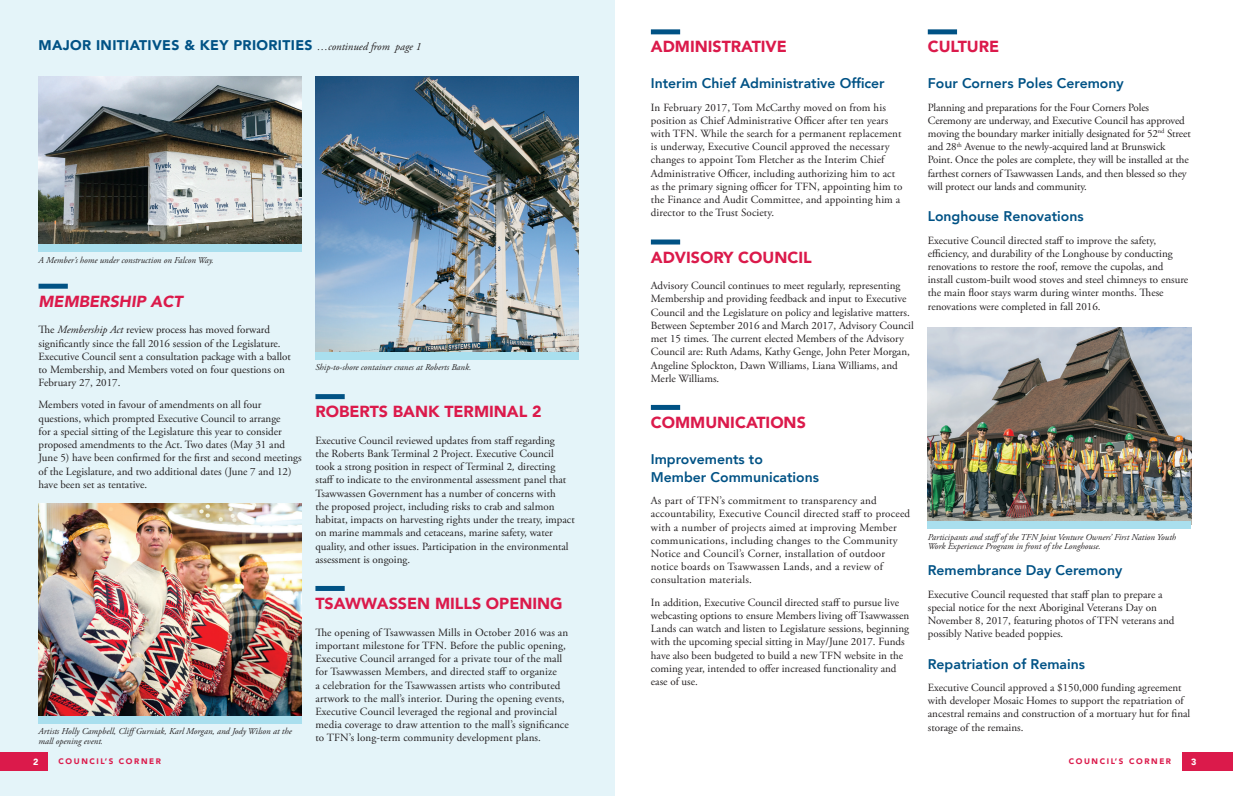
<style>
.page{position:relative;width:1233px;height:796px;background:#fff}
.page>*{position:absolute;margin:0;border:0;box-sizing:border-box;transform-origin:0 0}
.t1{font:900 16px "Avenir";color:#db1a4b}
.t2{font:italic 900 16px "Avenir";color:#db1a4b}
.t3{font:800 14px/18px "Avenir";color:#005285}
.t4{font:900 14px "Avenir";letter-spacing:.025em;color:#005285}
.t5{font:11px/13.2px "Adobe Garamond Pro";color:#231f20}
.t6{font:11px/13.2px "Adobe Garamond Pro";letter-spacing:.02em;color:#231f20}
.t7{font:italic 9px/9.4px "Adobe Garamond Pro";color:#231f20}
.t8{font:900 9px "Avenir";color:#fff}
.t9{font:900 8px "Avenir";letter-spacing:.2em;color:#db1a4b}
.s1{font-family:"Adobe Garamond Pro";font-weight:400;font-style:italic;font-size:11px;color:#231f20}
.s2{font-style:italic}
</style>
<div class="page">
<div style="left:0;top:0;width:615px;height:795px;background:#e4f4f9"></div>
<div style="left:1182px;top:752px;width:50px;height:18px;background:#db1a4b"></div>
<div style="left:0;top:752px;width:48px;height:18px;background:#db1a4b"></div>
<div style="left:651px;top:29px;width:29px;height:5px;background:#005285"></div>
<div style="left:651px;top:239px;width:29px;height:5px;background:#005285"></div>
<div style="left:651px;top:405px;width:29px;height:5px;background:#005285"></div>
<div style="left:927px;top:29px;width:30px;height:5px;background:#005285"></div>
<div style="left:39px;top:284px;width:29px;height:5px;background:#005285"></div>
<img style="left:39px;top:77px;width:263px;height:167px">
<div style="left:39px;top:244px;width:263px;height:8px;background:#a9dfee"></div>
<img style="left:39px;top:503px;width:263px;height:212px">
<div style="left:39px;top:715px;width:263px;height:8px;background:#a9dfee"></div>
<div style="left:315px;top:394px;width:30px;height:5px;background:#005285"></div>
<div style="left:315px;top:586px;width:30px;height:5px;background:#005285"></div>
<img style="left:315px;top:77px;width:264px;height:275px">
<div style="left:315px;top:352px;width:264px;height:7px;background:#a9dfee"></div>
<img style="left:927px;top:327px;width:264px;height:194px">
<div style="left:927px;top:521px;width:264px;height:7px;background:#a9dfee"></div>
<p class="t4" style="left:39px;top:33px;width:384px">MAJOR INITIATIVES &amp; KEY PRIORITIES <span class="s1">…continued from page 1</span></p>
<p class="t7" style="left:39px;top:255px;width:177px">A Member’s home under construction on Falcon Way.</p>
<h1 class="t2" style="left:39px;top:288px;width:145px">MEMBERSHIP ACT</h1>
<p class="t5" style="left:39px;top:324px;width:254px">The <span class="s2">Membership Act</span> review process has moved forward significantly since the fall 2016 session of the Legislature.<br>Executive Council sent a consultation package with a ballot to Membership, and Members voted on four questions on February 27, 2017.</p>
<p class="t5" style="left:39px;top:399px;width:264px">Members voted in favour of amendments on all four questions, which prompted Executive Council to arrange<br>for a special sitting of the Legislature this year to consider proposed amendments to the Act. Two dates (May 31 and June 5) have been confirmed for the first and second meetings of the Legislature, and two additional dates (June 7 and 12) have been set as tentative.</p>
<p class="t7" style="left:39px;top:726px;width:255px">Artists Holly Campbell, CliffGurniak, Karl Morgan, and Jody Wilson at the mall opening event.</p>
<p class="t7" style="left:315px;top:363px;width:157px">Ship-to-shore container cranes at Roberts Bank.</p>
<h1 class="t1" style="left:315px;top:398px;width:228px">ROBERTS BANK TERMINAL 2</h1>
<p class="t5" style="left:315px;top:434px;width:261px">Executive Council reviewed updates from staff regarding<br>the Roberts Bank Terminal 2 Project. Executive Council took a strong position in respect of Terminal 2<span class="s2">,</span> directing staff to indicate to the environmental assessment panel that Tsawwassen Government has a number of concerns with<br>the proposed project, including risks to crab and salmon habitat, impacts on harvesting rights under the treaty, impact on marine mammals and cetaceans, marine safety, water quality, and other issues. Participation in the environmental assessment is ongoing.</p>
<h1 class="t1" style="left:315px;top:589px;width:249px">TSAWWASSEN MILLS OPENING</h1>
<p class="t5" style="left:315px;top:626px;width:255px">The opening of Tsawwassen Mills in October 2016 was an important milestone for TFN. Before the public opening, Executive Council arranged for a private tour of the mall for Tsawwassen Members, and directed staff to organize<br>a celebration for the Tsawwassen artists who contributed artwork to the mall’s interior. During the opening events, Executive Council leveraged the regional and provincial media coverage to draw attention to the mall’s significance to TFN’s long-term community development plans.</p>
<h1 class="t1" style="left:651px;top:33px;width:137px">ADMINISTRATIVE</h1>
<p class="t3" style="left:651px;top:75px;width:235px">Interim Chief Administrative Officer</p>
<p class="t5" style="left:651px;top:101px;width:253px">In February 2017, Tom McCarthy moved on from his position as Chief Administrative Officer after ten years with TFN. While the search for a permanent replacement is underway, Executive Council approved the necessary changes to appoint Tom Fletcher as the Interim Chief Administrative Officer, including authorizing him to act as the primary signing officer for TFN, appointing him to the Finance and Audit Committee, and appointing him a director to the Trust Society.</p>
<h1 class="t1" style="left:651px;top:243px;width:162px">ADVISORY COUNCIL</h1>
<p class="t5" style="left:651px;top:279px;width:264px">Advisory Council continues to meet regularly, representing Membership and providing feedback and input to Executive Council and the Legislature on policy and legislative matters.<br>Between September 2016 and March 2017, Advisory Council met 15 times. The current elected Members of the Advisory Council are: Ruth Adams, Kathy Genge, John Peter Morgan, Angeline Splockton, Dawn Williams, Liana Williams, and Merle Williams.</p>
<h1 class="t1" style="left:651px;top:408px;width:156px">COMMUNICATIONS</h1>
<p class="t3" style="left:651px;top:450px;width:169px">Improvements to<br>Member Communications</p>
<p class="t6" style="left:651px;top:494px;width:261px">As part of TFN’s commitment to transparency and accountability, Executive Council directed staff to proceed with a number of projects aimed at improving Member communications, including changes to the Community Notice and Council’s Corner, installation of outdoor notice boards on Tsawwassen Lands, and a review of consultation materials.</p>
<p class="t5" style="left:651px;top:596px;width:260px">In addition, Executive Council directed staff to pursue live webcasting options to ensure Members living off Tsawwassen Lands can watch and listen to Legislature sessions, beginning with the upcoming special sitting in May/June 2017. Funds have also been budgeted to build a new TFN website in the coming year, intended to offer increased functionality and ease of use.</p>
<h1 class="t1" style="left:927px;top:33px;width:73px">CULTURE</h1>
<p class="t3" style="left:927px;top:75px;width:197px">Four Corners Poles Ceremony</p>
<p class="t5" style="left:927px;top:101px;width:264px">Planning and preparations for the Four Corners Poles Ceremony are underway, and Executive Council has approved moving the boundary marker initially designated for 52<sup>nd</sup> Street and 28<sup>th</sup> Avenue to the newly-acquired land at Brunswick Point. Once the poles are complete, they will be installed at the farthest corners of Tsawwassen Lands, and then blessed so they will protect our lands and community.</p>
<p class="t3" style="left:927px;top:207px;width:157px">Longhouse Renovations</p>
<p class="t5" style="left:927px;top:234px;width:262px">Executive Council directed staff to improve the safety, efficiency, and durability of the Longhouse by conducting renovations to restore the roof, remove the cupolas, and install custom-built wood stoves and steel chimneys to ensure the main floor stays warm during winter months. These renovations were completed in fall 2016.</p>
<p class="t7" style="left:927px;top:532px;width:250px">Participants and staffof the TFN Joint Venture Owners’ First Nation Youth<br>Work Experience Program in front of the Longhouse.</p>
<p class="t3" style="left:927px;top:561px;width:196px">Remembrance Day Ceremony</p>
<p class="t5" style="left:927px;top:587px;width:248px">Executive Council requested that staff plan to prepare a special notice for the next Aboriginal Veterans Day on November 8, 2017, featuring photos of TFN veterans and possibly Native beaded poppies.</p>
<p class="t3" style="left:927px;top:654px;width:159px">Repatriation of Remains</p>
<p class="t5" style="left:927px;top:681px;width:264px">Executive Council approved a $150,000 funding agreement with developer Mosaic Homes to support the repatriation of ancestral remains and construction of a mortuary hut for final storage of the remains.</p>
<p class="t8" style="left:33px;top:753px;width:7px">2</p>
<p class="t9" style="left:59px;top:754px;width:104px">COUNCIL’S CORNER</p>
<p class="t9" style="left:1068px;top:754px;width:104px">COUNCIL’S CORNER</p>
<p class="t8" style="left:1191px;top:753px;width:7px">3</p>
</div>
